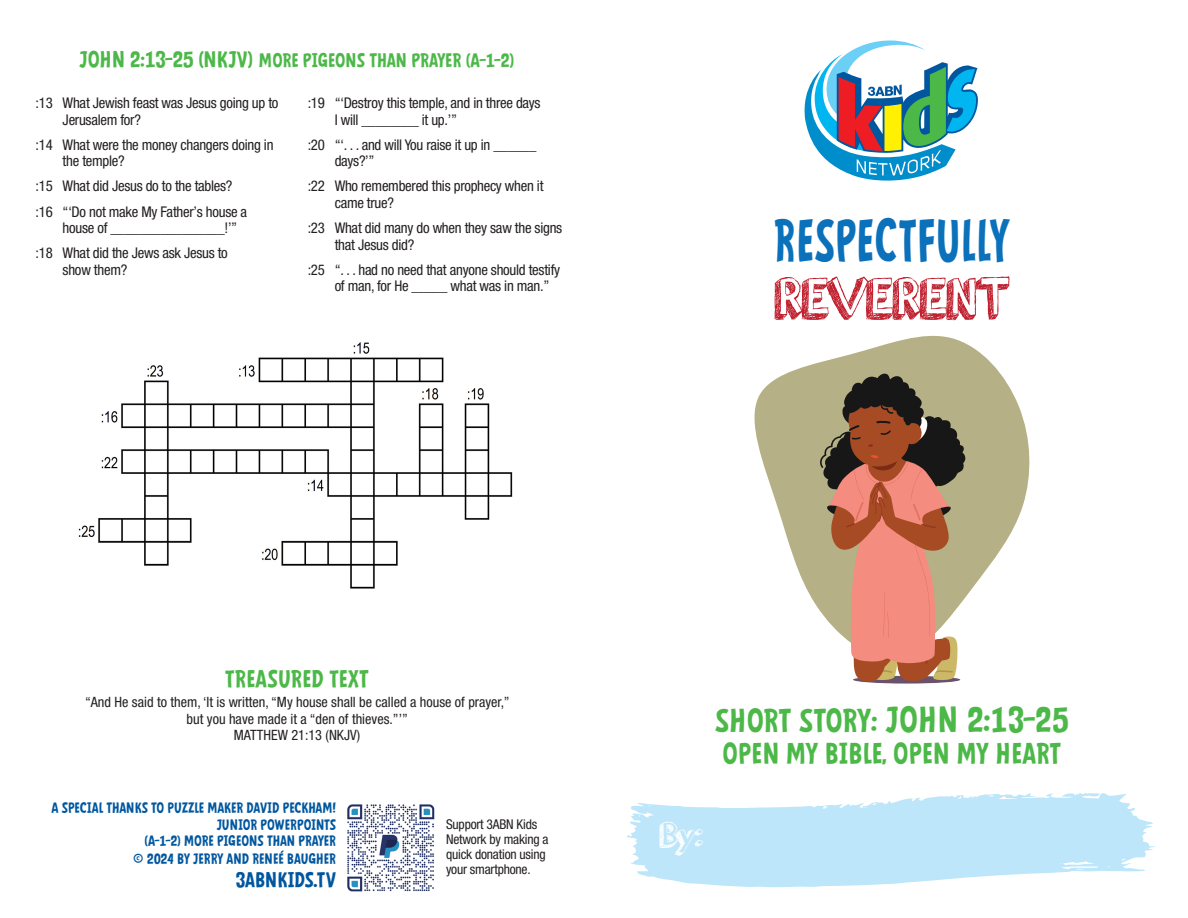
<style>
.page{position:relative;width:1188px;height:918px;background:#fff}
.page>*{position:absolute;margin:0;border:0;box-sizing:border-box;transform-origin:0 0}
.t1{font:59.4px "orangejuice";color:#c01f2e;scale:.91 1}
.t2{font:54.9px "Mindflyers";color:#0a71ba;scale:.78 1}
.t3{font:36.6px "orangejuice";color:#fff}
.t4{font:30px "Mindflyers";letter-spacing:-.02em;color:#4cb848}
.t5{font:27px "Mindflyers";color:#4cb848}
.t6{font:22.5px "Mindflyers";color:#4cb848}
.t7{font:19.5px "Mindflyers";letter-spacing:-.01em;color:#01579f}
.t8{font:18px "Mindflyers";letter-spacing:-.01em;color:#4cb848}
.t9{font:condensed 14.85px/16.5px "Helvetica Neue LT Pro";letter-spacing:-.02em;color:#231f20}
.t10{font:condensed 14.25px/16.5px "Helvetica Neue LT Pro";color:#231f20;text-align:center}
.t11{font:13.5px/16.2px "Mindflyers";letter-spacing:-.01em;color:#01579f;text-align:right}
.t12{font:condensed 13.5px/15px "Helvetica Neue LT Pro";letter-spacing:-.015em;color:#231f20}
.s1{font-size:21px}
.s2{font-size:33px}
</style>
<div class="page">
<svg style="left:754px;top:335px;width:276px;height:274px;fill:#b5b085"></svg>
<img style="left:78px;top:342px;width:435px;height:247px">
<img style="left:347px;top:804px;width:88px;height:88px">
<svg style="left:804px;top:40px;width:174px;height:141px"></svg>
<svg style="left:626px;top:793px;width:529px;height:94px;fill:#bde6fa"></svg>
<svg style="left:819px;top:373px;width:147px;height:311px;background:#b38169"></svg>
<p class="t8" style="left:80px;top:49px;width:436px"><span class="s1">JOHN 2:13-25 (NKJV)</span> MORE PIGEONS THAN PRAYER (A-1-2)</p>
<p class="t9" style="left:63px;top:94px;width:217px;text-indent:-27px">:13 What Jewish feast was Jesus going up to<br>Jerusalem for?</p>
<p class="t9" style="left:63px;top:136px;width:212px;text-indent:-27px">:14 What were the money changers doing in the temple?</p>
<p class="t9" style="left:36px;top:178px;width:198px">:15 What did Jesus do to the tables?</p>
<p class="t9" style="left:63px;top:203px;width:186px;text-indent:-27px">:16 “‘Do not make My Father’s house a house of ________________!’”</p>
<p class="t9" style="left:63px;top:245px;width:167px;text-indent:-27px">:18 What did the Jews ask Jesus to show them?</p>
<p class="t9" style="left:335px;top:94px;width:207px;text-indent:-27px">:19 “‘Destroy this temple, and in three days<br>I will ________ it up.’”</p>
<p class="t9" style="left:335px;top:136px;width:203px;text-indent:-27px">:20 “‘. . . and will You raise it up in ______ days?’”</p>
<p class="t9" style="left:335px;top:178px;width:210px;text-indent:-27px">:22 Who remembered this prophecy when it came true?</p>
<p class="t9" style="left:335px;top:219px;width:229px;text-indent:-27px">:23 What did many do when they saw the signs that Jesus did?</p>
<p class="t9" style="left:335px;top:261px;width:227px;text-indent:-27px">:25 “. . . had no need that anyone should testify of man, for He _____ what was in man.”</p>
<p class="t2" style="left:774px;top:207px;width:303px">RESPECTFULLY</p>
<p class="t1" style="left:775px;top:257px;width:260px">REVERENT</p>
<p class="t6" style="left:225px;top:664px;width:145px">TREASURED TEXT</p>
<p class="t10" style="left:85px;top:694px;width:426px">“And He said to them, ‘It is written, “My house shall be called a house of prayer,” but you have made it a “den of thieves.”’”<br>MATTHEW 21:13 (NKJV)</p>
<p class="t11" style="left:52px;top:800px;width:286px">A SPECIAL THANKS TO PUZZLE MAKER DAVID PECKHAM!</p>
<p class="t11" style="left:144px;top:817px;width:193px">JUNIOR POWERPOINTS<br>(A-1-2) MORE PIGEONS THAN PRAYER</p>
<p class="t11" style="left:133px;top:851px;width:205px">© 2024 BY JERRY AND RENEÉ BAUGHER</p>
<p class="t7" style="left:235px;top:868px;width:102px">3ABNKIDS.TV</p>
<p class="t12" style="left:446px;top:816px;width:104px">Support 3ABN Kids<br>Network by making a quick donation using your smartphone.</p>
<p class="t4" style="left:715px;top:702px;width:355px">SHORT STORY: <span class="s2">JOHN 2:13-25</span></p>
<p class="t5" style="left:723px;top:736px;width:340px">OPEN MY BIBLE, OPEN MY HEART</p>
<p class="t3" style="left:660px;top:809px;width:45px">By:</p>
</div>
